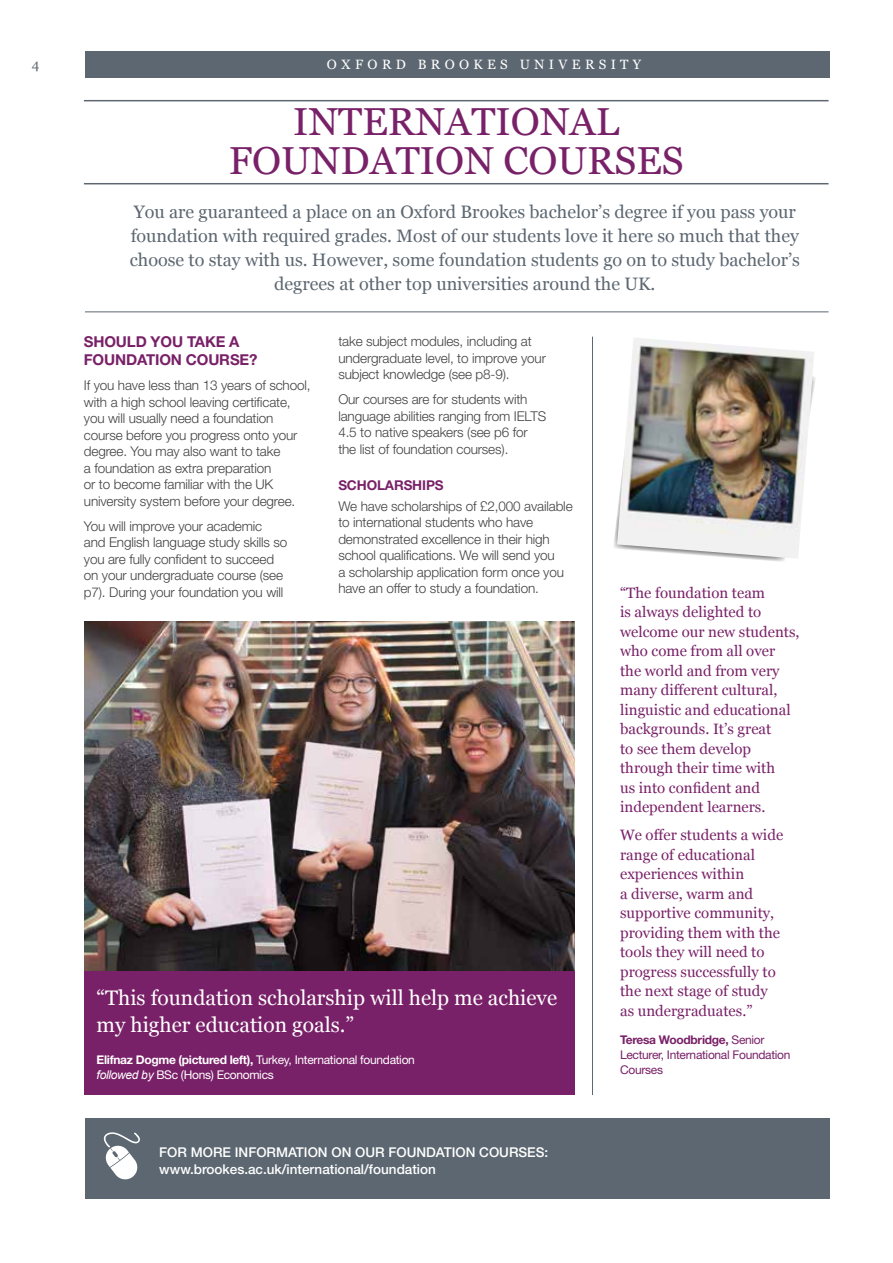
<style>
.page{position:relative;width:893px;height:1263px;background:#fff}
.page>*{position:absolute;margin:0;border:0;box-sizing:border-box;transform-origin:0 0}
.t1{font:39px/39px "Georgia";color:#792168;text-align:center}
.t2{font:21px/27px "Georgia";color:#fff}
.t3{font:18px/24px "Georgia";color:#5c6771;text-align:center}
.t4{font:15px/19.5px "Georgia";color:#792168}
.t5{font:700 15px/18px "Helvetica Neue LT Std";letter-spacing:-.01em;color:#792168}
.t6{font:300 13.5px/16.5px "Helvetica Neue LT Std";letter-spacing:-.01em;color:#414042}
.t7{font:500 13.5px/16.5px "Helvetica Neue LT Std";color:#fff}
.t8{font:13.5px "Georgia";letter-spacing:.32em;color:#fff}
.t9{font:700 13.5px "Helvetica Neue LT Std";letter-spacing:-.01em;color:#792168}
.t10{font:13.5px "Georgia";color:#5c6771}
.t11{font:12px/15px "Helvetica Neue LT Std";letter-spacing:-.025em;color:#fff}
.t12{font:12px/15px "Helvetica Neue LT Std";letter-spacing:-.025em;color:#792168}
.s1{font-weight:700}
.s2{font-family:"Arial";font-style:italic}
</style>
<div class="page">
<div style="left:85px;top:51px;width:744px;height:27px;background:#5c6771"></div>
<div style="left:84px;top:968px;width:491px;height:127px;background:#792168"></div>
<div style="left:85px;top:1118px;width:744px;height:81px;background:#5c6771"></div>
<svg style="left:103px;top:1132px;width:37px;height:48px"></svg>
<hr style="left:84px;top:100px;width:745px;height:1px;background:#5c6771">
<hr style="left:84px;top:183px;width:745px;height:1px;background:#5c6771">
<hr style="left:85px;top:311px;width:744px;height:1px;background:#5c6771">
<img style="left:84px;top:622px;width:491px;height:349px">
<img style="left:617px;top:338px;width:197px;height:221px">
<hr style="left:592px;top:337px;width:1px;height:758px;background:#5c6771">
<p class="t10" style="left:32px;top:56px;width:9px">4</p>
<p class="t8" style="left:327px;top:56px;width:316px">OXFORD BROOKES UNIVERSITY</p>
<h1 class="t1" style="left:229px;top:103px;width:456px">INTERNATIONAL<br>FOUNDATION COURSES</h1>
<p class="t3" style="left:130px;top:200px;width:672px">You are guaranteed a place on an Oxford Brookes bachelor’s degree if you pass your foundation with required grades. Most of our students love it here so much that they choose to stay with us. However, some foundation students go on to study bachelor’s degrees at other top universities around the UK.</p>
<p class="t5" style="left:84px;top:333px;width:175px">SHOULD YOU TAKE A<br>FOUNDATION COURSE?</p>
<p class="t6" style="left:84px;top:377px;width:228px">If you have less than 13 years of school, with a high school leaving certificate, you will usually need a foundation course before you progress onto your degree. You may also want to take<br>a foundation as extra preparation<br>or to become familiar with the UK university system before your degree.</p>
<p class="t6" style="left:84px;top:517px;width:205px">You will improve your academic<br>and English language study skills so you are fully confident to succeed on your undergraduate course (see p7). During your foundation you will</p>
<p class="t6" style="left:338px;top:333px;width:209px">take subject modules, including at undergraduate level, to improve your subject knowledge (see p8-9).</p>
<p class="t6" style="left:338px;top:391px;width:209px">Our courses are for students with language abilities ranging from IELTS 4.5 to native speakers (see p6 for the list of foundation courses).</p>
<p class="t9" style="left:338px;top:477px;width:107px">SCHOLARSHIPS</p>
<p class="t6" style="left:338px;top:497px;width:236px">We have scholarships of £2,000 available to international students who have demonstrated excellence in their high school qualifications. We will send you<br>a scholarship application form once you have an offer to study a foundation.</p>
<h2 class="t2" style="left:97px;top:984px;width:462px">“This foundation scholarship will help me achieve my higher education goals.”</h2>
<p class="t11" style="left:97px;top:1052px;width:320px"><span class="s1">Elifnaz Dogme (pictured left),</span> Turkey, International foundation <span class="s2">followed by</span> BSc (Hons) Economics</p>
<p class="t7" style="left:159px;top:1144px;width:390px">FOR MORE INFORMATION ON OUR FOUNDATION COURSES: www.brookes.ac.uk/international/foundation</p>
<p class="t4" style="left:620px;top:583px;width:181px">“The foundation team<br>is always delighted to welcome our new students, who come from all over the world and from very many different cultural, linguistic and educational backgrounds. It’s great<br>to see them develop through their time with<br>us into confident and independent learners.</p>
<p class="t4" style="left:620px;top:826px;width:165px">We offer students a wide range of educational experiences within<br>a diverse, warm and supportive community, providing them with the tools they will need to progress successfully to the next stage of study as undergraduates.”</p>
<p class="t12" style="left:620px;top:1031px;width:172px"><span class="s1">Teresa Woodbridge,</span> Senior<br>Lecturer, International Foundation<br>Courses</p>
</div>
